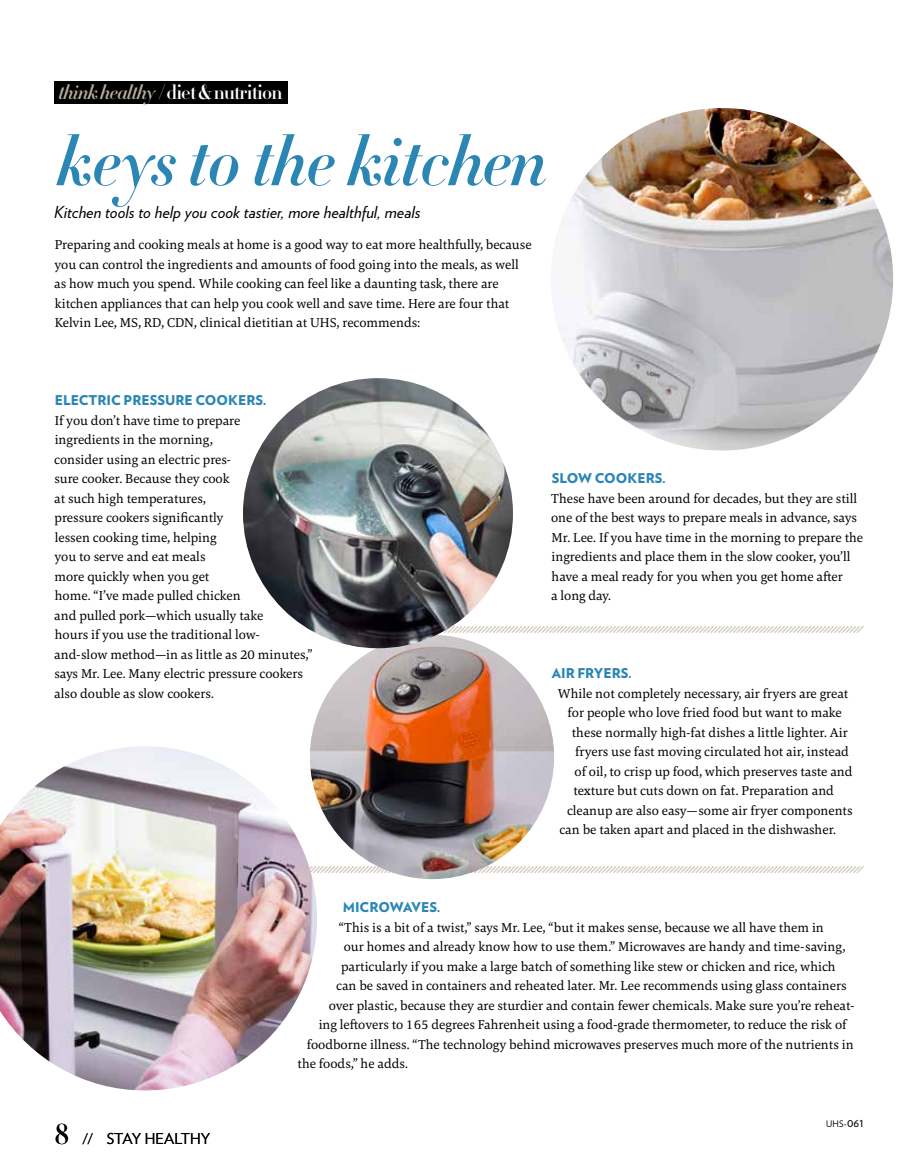
<style>
.page{position:relative;width:918px;height:1175px;background:#fff}
.page>*{position:absolute;margin:0;border:0;box-sizing:border-box;transform-origin:0 0}
.t1{font:69.3px "Didot HTF B24 Bold Ital";letter-spacing:-.01em;color:#2c86b4}
.t2{font:19.95px "Didot HTF B24 Bold";letter-spacing:-.04em;color:#fff}
.t3{font:italic 16.5px "Verlag";color:#000}
.t4{font:15px "Verlag";color:#000}
.t5{font:13.5px/19.5px "Carrara";color:#000}
.t6{font:900 13.5px "Verlag";color:#2c86b4}
.t7{font:9px "Verlag";color:#000}
.s1{font-family:"Didot HTF B24 Bold Ital";color:#b8af9b}
.s2{font-family:"Didot HTF B24 Bold";font-size:28.5px}
.s3{font-family:"Helvetica Neue LT Std";font-weight:300}
.s4{font-size:12px}
</style>
<div class="page">
<div style="left:54px;top:81px;width:234px;height:23px;background:#000"></div>
<svg style="left:317px;top:864px;width:547px;height:10px"></svg>
<svg style="left:439px;top:624px;width:425px;height:10px"></svg>
<img style="left:0;top:746px;width:317px;height:344px">
<img style="left:310px;top:634px;width:244px;height:245px;border-radius:122px">
<img style="left:551px;top:108px;width:342px;height:342px;border-radius:171px">
<img style="left:243px;top:378px;width:270px;height:270px;border-radius:135px">
<h2 class="t2" style="left:58px;top:80px;width:226px"><span class="s1">think healthy</span> / diet &amp; nutrition</h2>
<h1 class="t1" style="left:57px;top:118px;width:492px">keys to the kitchen</h1>
<p class="t3" style="left:54px;top:200px;width:368px">Kitchen tools to help you cook tastier, more healthful, meals</p>
<p class="t5" style="left:54px;top:235px;width:479px">Preparing and cooking meals at home is a good way to eat more healthfully, because you can control the ingredients and amounts of food going into the meals, as well as how much you spend. While cooking can feel like a daunting task, there are kitchen appliances that can help you cook well and save time. Here are four that Kelvin Lee, MS, RD, CDN, clinical dietitian at UHS, recommends:</p>
<p class="t6" style="left:55px;top:389px;width:213px">ELECTRIC PRESSURE COOKERS.</p>
<p class="t5" style="left:54px;top:410px;width:260px">If you don’t have time to prepare<br>ingredients in the morning,<br>consider using an electric pres-<br>sure cooker. Because they cook<br>at such high temperatures,<br>pressure cookers significantly<br>lessen cooking time, helping<br>you to serve and eat meals<br>more quickly when you get<br>home. “I’ve made pulled chicken<br>and pulled pork—which usually take<br>hours if you use the traditional low&shy;and-slow method—in as little as 20 minutes,” says Mr. Lee. Many electric pressure cookers also double as slow cookers.</p>
<p class="t6" style="left:552px;top:467px;width:116px">SLOW COOKERS.</p>
<p class="t5" style="left:551px;top:488px;width:314px">These have been around for decades, but they are still one of the best ways to prepare meals in advance, says Mr. Lee. If you have time in the morning to prepare the ingredients and place them in the slow cooker, you’ll have a meal ready for you when you get home after<br>a long day.</p>
<p class="t6" style="left:552px;top:662px;width:82px">AIR FRYERS.</p>
<p class="t5" style="left:558px;top:683px;width:292px">While not completely necessary, air fryers are great</p>
<p class="t5" style="left:568px;top:702px;width:276px">for people who love fried food but want to make</p>
<p class="t5" style="left:572px;top:722px;width:278px">these normally high-fat dishes a little lighter. Air</p>
<p class="t5" style="left:575px;top:741px;width:275px">fryers use fast moving circulated hot air, instead</p>
<p class="t5" style="left:575px;top:761px;width:280px">of oil, to crisp up food, which preserves taste and</p>
<p class="t5" style="left:573px;top:780px;width:262px">texture but cuts down on fat. Preparation and</p>
<p class="t5" style="left:567px;top:800px;width:287px">cleanup are also easy—some air fryer components</p>
<p class="t5" style="left:560px;top:819px;width:278px">can be taken apart and placed in the dishwasher.</p>
<p class="t4" style="left:54px;top:1127px;width:158px"><span class="s2">8</span> <span class="s3">//</span> STAY HEALTHY</p>
<p class="t6" style="left:343px;top:896px;width:99px">MICROWAVES.</p>
<p class="t5" style="left:339px;top:917px;width:487px">“This is a bit of a twist,” says Mr. Lee, “but it makes sense, because we all have them in</p>
<p class="t5" style="left:344px;top:936px;width:503px">our homes and already know how to use them.” Microwaves are handy and time-saving,</p>
<p class="t5" style="left:341px;top:956px;width:496px">particularly if you make a large batch of something like stew or chicken and rice, which</p>
<p class="t5" style="left:336px;top:975px;width:512px">can be saved in containers and reheated later. Mr. Lee recommends using glass containers</p>
<p class="t5" style="left:329px;top:995px;width:527px">over plastic, because they are sturdier and contain fewer chemicals. Make sure you’re reheat-</p>
<p class="t5" style="left:319px;top:1014px;width:529px">ing leftovers to 165 degrees Fahrenheit using a food-grade thermometer, to reduce the risk of</p>
<p class="t5" style="left:307px;top:1034px;width:548px">foodborne illness. “The technology behind microwaves preserves much more of the nutrients in</p>
<p class="t5" style="left:298px;top:1053px;width:112px">the foods,” he adds.</p>
<p class="t7" style="left:826px;top:1116px;width:39px">UHS-<span class="s4">061</span></p>
</div>
